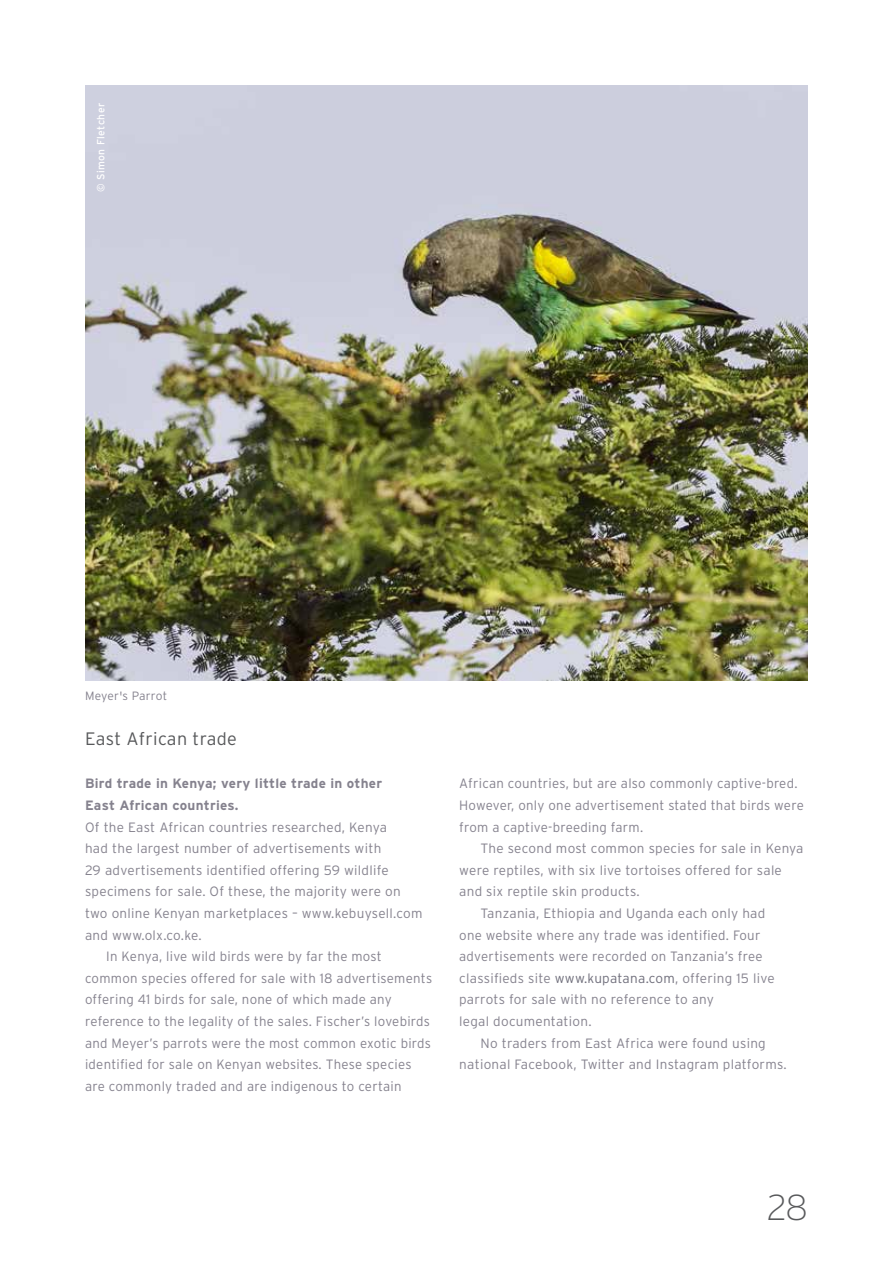
<style>
.page{position:relative;width:893px;height:1265px;background:#fff}
.page>*{position:absolute;margin:0;border:0;box-sizing:border-box;transform-origin:0 0}
.t1{font:200 36px "Interstate";color:#58595b}
.t2{font:300 18px "Interstate";letter-spacing:.02em;color:#58595b}
.t3{font:300 13.5px/21.6px "Interstate";letter-spacing:.02em;color:#85828e}
.t4{font:700 13.5px/21.6px "Interstate";letter-spacing:.02em;color:#85828e}
.t5{font:300 12px "Interstate";letter-spacing:.015em;color:#85828e}
.t6{font:10.5px "Interstate";letter-spacing:.04em;color:#fff}
.s1{color:#6f6e7b}
</style>
<div class="page">
<img style="left:85px;top:85px;width:723px;height:595px">
<p class="t6" style="left:95px;top:192px;width:91px;rotate:-90deg">© Simon Fletcher</p>
<p class="t5" style="left:85px;top:689px;width:84px">Meyer's Parrot</p>
<h2 class="t2" style="left:85px;top:729px;width:153px">East African trade</h2>
<p class="t4" style="left:85px;top:773px;width:299px">Bird trade in Kenya; very little trade in other<br>East African countries.</p>
<p class="t3" style="left:85px;top:816px;width:303px">Of the East African countries researched, Kenya</p>
<p class="t3" style="left:85px;top:838px;width:298px">had the largest number of advertisements with</p>
<p class="t3" style="left:85px;top:859px;width:305px">29 advertisements identified offering 59 wildlife</p>
<p class="t3" style="left:85px;top:881px;width:317px">specimens for sale. Of these, the majority were on</p>
<p class="t3" style="left:85px;top:902px;width:339px">two online Kenyan marketplaces – www.kebuysell.com</p>
<p class="t3" style="left:85px;top:924px;width:118px">and www.olx.co.ke.</p>
<p class="t3" style="left:106px;top:946px;width:277px">In Kenya, live wild birds were by far the most</p>
<p class="t3" style="left:85px;top:967px;width:349px">common species offered for sale with 18 advertisements</p>
<p class="t3" style="left:85px;top:989px;width:308px">offering 41 birds for sale, none of which made any</p>
<p class="t3" style="left:85px;top:1010px;width:346px">reference to the legality of the sales. Fischer’s lovebirds</p>
<p class="t3" style="left:85px;top:1032px;width:347px">and Meyer’s parrots were the most common exotic birds</p>
<p class="t3" style="left:85px;top:1054px;width:328px">identified for sale on Kenyan websites. These species</p>
<p class="t3" style="left:85px;top:1075px;width:318px">are commonly traded and are indigenous to certain</p>
<p class="t3" style="left:459px;top:773px;width:346px">African countries, but are also commonly captive-bred.<br>However, only one advertisement stated that birds were from a captive-breeding farm.</p>
<p class="t3" style="left:480px;top:838px;width:325px">The second most common species for sale in Kenya</p>
<p class="t3" style="left:459px;top:859px;width:324px">were reptiles, with six live tortoises offered for sale</p>
<p class="t3" style="left:459px;top:881px;width:182px">and six reptile skin products.</p>
<p class="t3" style="left:480px;top:902px;width:286px">Tanzania, Ethiopia and Uganda each only had</p>
<p class="t3" style="left:459px;top:924px;width:303px">one website where any trade was identified. Four</p>
<p class="t3" style="left:459px;top:946px;width:305px">advertisements were recorded on Tanzania’s free</p>
<p class="t3" style="left:459px;top:967px;width:317px">classifieds site <span class="s1">www.kupatana.com</span>, offering 15 live</p>
<p class="t3" style="left:459px;top:989px;width:256px">parrots for sale with no reference to any</p>
<p class="t3" style="left:459px;top:1010px;width:134px">legal documentation.</p>
<p class="t3" style="left:480px;top:1032px;width:287px">No traders from East Africa were found using</p>
<p class="t3" style="left:459px;top:1054px;width:329px">national Facebook, Twitter and Instagram platforms.</p>
<h1 class="t1" style="left:767px;top:1188px;width:43px">28</h1>
</div>
